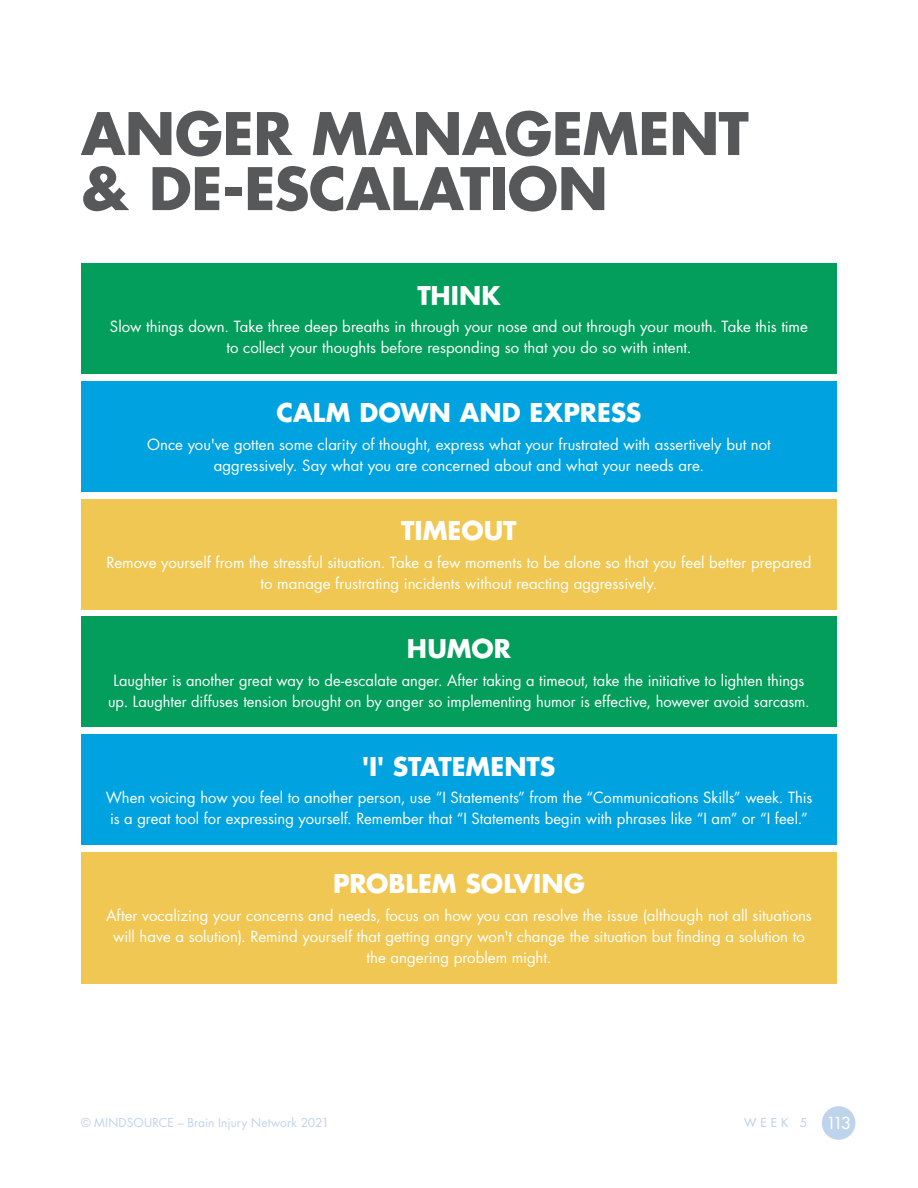
<style>
.page{position:relative;width:918px;height:1188px;background:#fff}
.page>*{position:absolute;margin:0;border:0;box-sizing:border-box;transform-origin:0 0}
.WEEK___Header{font:700 57px/55.1px "Futura Std";letter-spacing:-.01em;color:#57585a}
.t1{font:700 25.2px "Futura Std";color:#fff}
.t2{font:15px/21px "Futura Std";color:#fff;text-align:center}
.t3{font:12px "Futura Std";letter-spacing:.005em;color:#bed3ec}
.t4{font:500 12px "Futura Std";color:#bed3ec}
.s1{font-size:16.2px;color:#fff}
</style>
<div class="page">
<div style="left:81px;top:499px;width:756px;height:110px;background:#f1c753"></div>
<div style="left:81px;top:264px;width:756px;height:110px;background:#039d5c"></div>
<div style="left:81px;top:381px;width:756px;height:110px;background:#00a3e0"></div>
<div style="left:81px;top:852px;width:756px;height:132px;background:#f1c753"></div>
<div style="left:81px;top:617px;width:756px;height:110px;background:#039d5c"></div>
<div style="left:81px;top:734px;width:756px;height:111px;background:#00a3e0"></div>
<div style="left:822px;top:1106px;width:33px;height:34px;background:#bed3ec;border-radius:50%"></div>
<p class="WEEK___Header" style="left:81px;top:105px;width:669px">ANGER MANAGEMENT &amp; DE-ESCALATION</p>
<p class="t1" style="left:417px;top:278px;width:85px">THINK</p>
<p class="t2" style="left:110px;top:317px;width:699px">Slow things down. Take three deep breaths in through your nose and out through your mouth. Take this time to collect your thoughts before responding so that you do so with intent.</p>
<p class="t1" style="left:277px;top:396px;width:366px">CALM DOWN AND EXPRESS</p>
<p class="t2" style="left:147px;top:434px;width:625px">Once you've gotten some clarity of thought, express what your frustrated with assertively but not aggressively. Say what you are concerned about and what your needs are.</p>
<p class="t1" style="left:401px;top:514px;width:117px">TIMEOUT</p>
<p class="t2" style="left:107px;top:552px;width:706px">Remove yourself from the stressful situation. Take a few moments to be alone so that you feel better prepared to manage frustrating incidents without reacting aggressively.</p>
<p class="t1" style="left:407px;top:632px;width:106px">HUMOR</p>
<p class="t2" style="left:108px;top:670px;width:703px">Laughter is another great way to de-escalate anger. After taking a timeout, take the initiative to lighten things up. Laughter diffuses tension brought on by anger so implementing humor is effective, however avoid sarcasm.</p>
<p class="t1" style="left:363px;top:749px;width:194px">'I' STATEMENTS</p>
<p class="t2" style="left:106px;top:787px;width:708px;text-align:left">When voicing how you feel to another person, use “I Statements” from the “Communications Skills” week. This is a great tool for expressing yourself. Remember that “I Statements begin with phrases like “I am” or “I feel.”</p>
<p class="t1" style="left:333px;top:867px;width:253px">PROBLEM SOLVING</p>
<p class="t2" style="left:106px;top:905px;width:707px">After vocalizing your concerns and needs, focus on how you can resolve the issue (although not all situations will have a solution). Remind yourself that getting angry won't change the situation but finding a solution to the angering problem might.</p>
<p class="t3" style="left:81px;top:1115px;width:250px">© MINDSOURCE – Brain Injury Network 2021</p>
<p class="t4" style="left:744px;top:1116px;width:108px">WEEK 5 <span class="s1">113</span></p>
</div>
